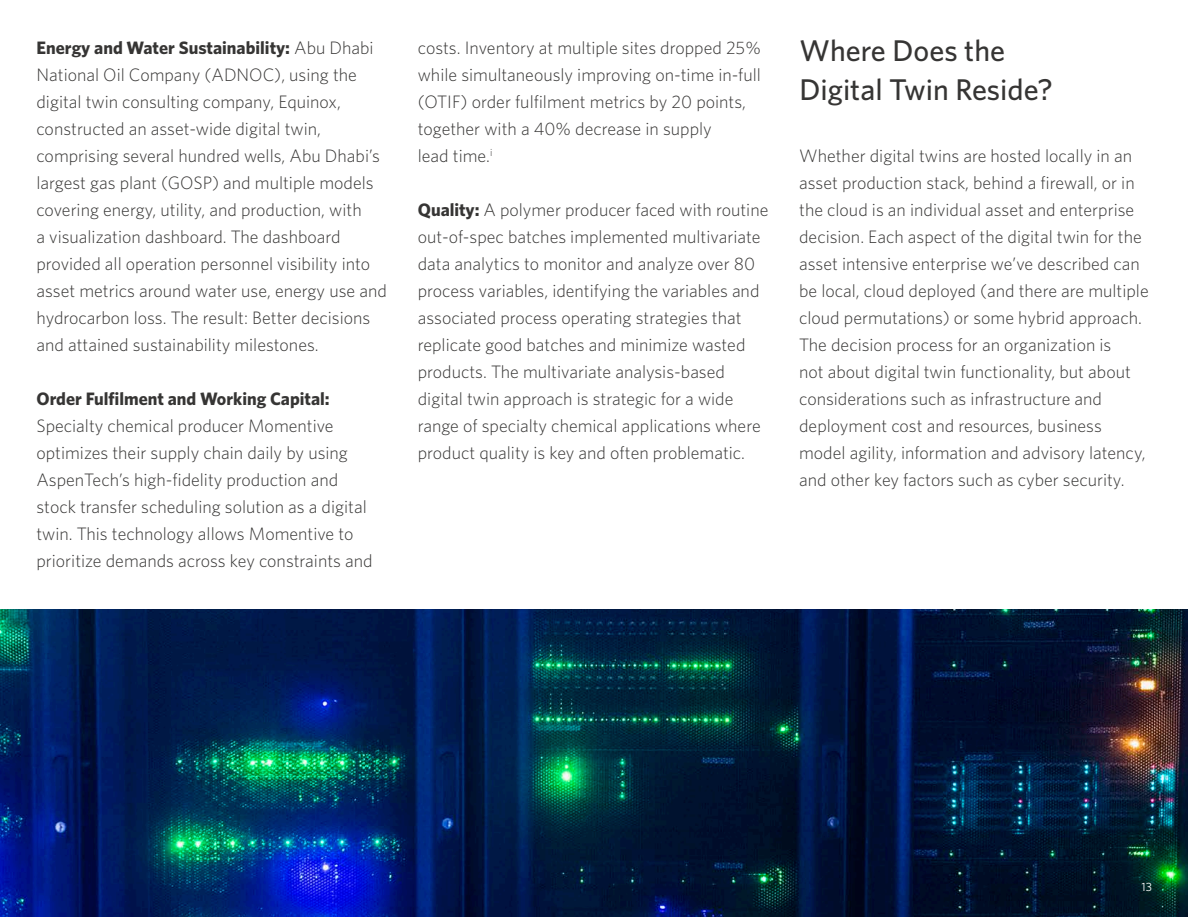
<style>
.page{position:relative;width:1188px;height:918px;background:#fff}
.page>*{position:absolute;margin:0;border:0;box-sizing:border-box;transform-origin:0 0}
.t1{font:500 30px/39px "Whitney";color:#363534}
.body{font:300 18px/27px "Whitney";color:#363534}
.t2{font:12px "Whitney";color:#fff}
.s1{font-weight:700}
</style>
<div class="page">
<img style="left:0;top:609px;width:1188px;height:308px">
<p class="body" style="left:36px;top:34px;width:352px"><span class="s1">Energy and Water Sustainability:</span> Abu Dhabi National Oil Company (ADNOC), using the digital twin consulting company, Equinox, constructed an asset-wide digital twin, comprising several hundred wells, Abu Dhabi’s largest gas plant (GOSP) and multiple models covering energy, utility, and production, with<br>a visualization dashboard. The dashboard provided all operation personnel visibility into asset metrics around water use, energy use and hydrocarbon loss. The result: Better decisions and attained sustainability milestones.</p>
<p class="body" style="left:36px;top:385px;width:338px"><span class="s1">Order Fulfilment and Working Capital:<br></span>Specialty chemical producer Momentive optimizes their supply chain daily by using AspenTech’s high-fidelity production and stock transfer scheduling solution as a digital twin. This technology allows Momentive to prioritize demands across key constraints and</p>
<p class="body" style="left:418px;top:34px;width:345px">costs. Inventory at multiple sites dropped 25% while simultaneously improving on-time in-full (OTIF) order fulfilment metrics by 20 points, together with a 40% decrease in supply<br>lead time.<sup>i</sup></p>
<p class="body" style="left:418px;top:196px;width:352px"><span class="s1">Quality:</span> A polymer producer faced with routine out-of-spec batches implemented multivariate data analytics to monitor and analyze over 80 process variables, identifying the variables and associated process operating strategies that replicate good batches and minimize wasted products. The multivariate analysis-based digital twin approach is strategic for a wide range of specialty chemical applications where product quality is key and often problematic.</p>
<p class="t1" style="left:800px;top:31px;width:255px">Where Does the<br>Digital Twin Reside?</p>
<p class="body" style="left:799px;top:142px;width:351px">Whether digital twins are hosted locally in an asset production stack, behind a firewall, or in the cloud is an individual asset and enterprise decision. Each aspect of the digital twin for the asset intensive enterprise we’ve described can be local, cloud deployed (and there are multiple cloud permutations) or some hybrid approach.<br>The decision process for an organization is<br>not about digital twin functionality, but about considerations such as infrastructure and deployment cost and resources, business model agility, information and advisory latency, and other key factors such as cyber security.</p>
<p class="t2" style="left:1141px;top:879px;width:12px">13</p>
</div>
